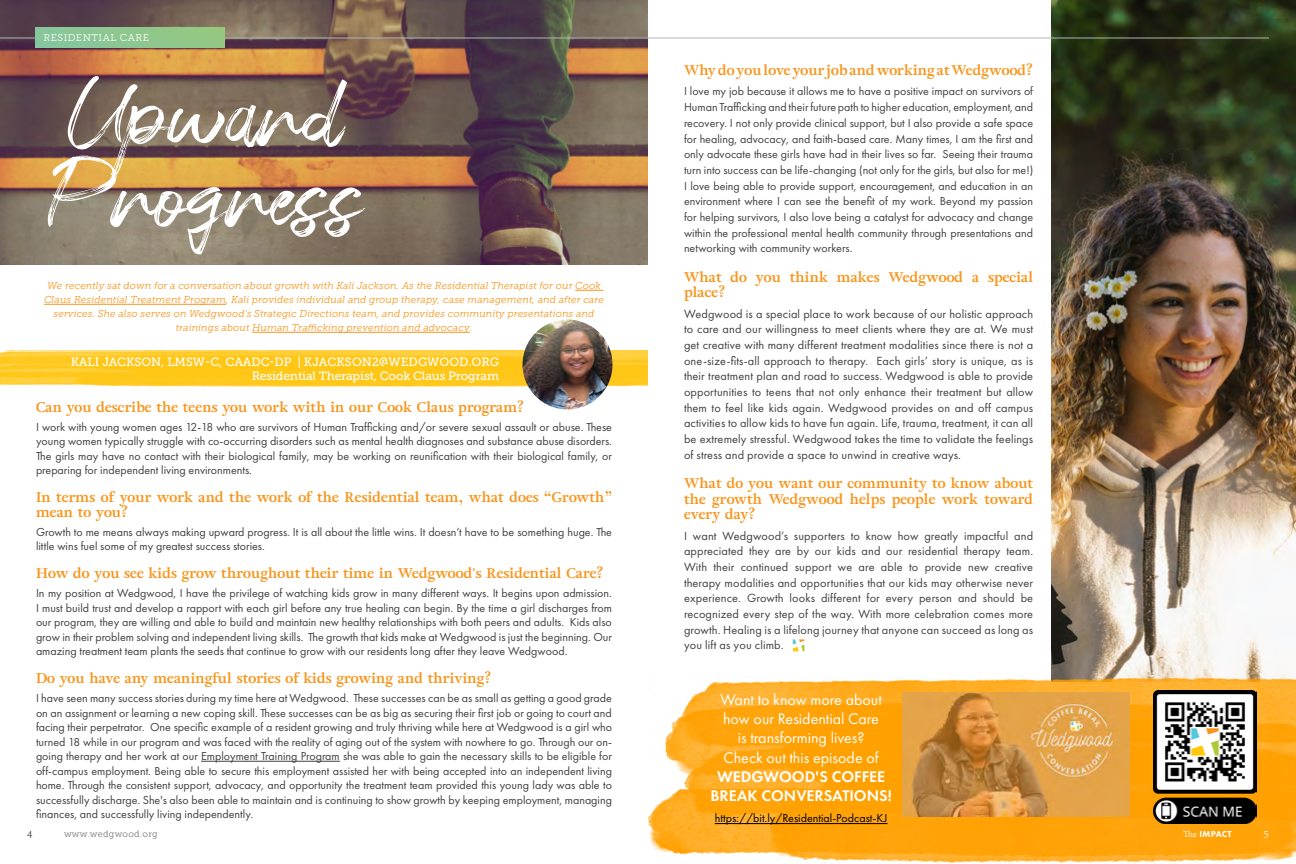
<style>
.page{position:relative;width:1296px;height:864px;background:#fff}
.page>*{position:absolute;margin:0;border:0;box-sizing:border-box;transform-origin:0 0}
.t1{font:97px/81px "Salazur";color:#fff}
.t2{font:16px/19.2px "Futura PT";color:#fff;text-align:center}
.t3{font:600 16px/19.2px "Futura PT";color:#fff;text-align:center}
.t4{font:700 14px/15.7px "Adriane Text";letter-spacing:.01em;color:#f7961e}
.t5{font:12.3px/15.7px "Futura PT";letter-spacing:.01em;color:#414042;text-align:justify}
.t6{font:12px/14.5px "Futura PT";color:#414042;text-align:justify}
.t7{font:12px/14.4px "Museo Slab 500";letter-spacing:-.01em;color:#fff;text-align:right}
.t8{font:12px "Futura PT";color:#000}
.t9{font:12px "Adobe Devanagari";color:#414042}
.t10{font:12px "Adobe Devanagari";color:#fff}
.t11{font:italic 10px/14px "Museo Slab 300";letter-spacing:.01em;color:#f7961e;text-align:center}
.t12{font:10px "Museo Slab 300";letter-spacing:.05em;color:#fff}
.t13{font:9px "Museo Slab 300";letter-spacing:.03em;color:#77787b}
.t14{font:800 9px "Futura PT";letter-spacing:.03em;color:#fff}
.s1{font-family:"Adobe Devanagari";font-weight:400;font-size:10px}
</style>
<div class="page">
<img style="left:1051px;top:0;width:245px;height:676px">
<img style="left:648px;top:676px;width:648px;height:187px">
<hr style="left:201px;top:761px;width:139px;height:1px;background:#414042">
<img style="left:0;top:0;width:648px;height:265px">
<hr style="left:0;top:38px;width:1269px;height:1px;background:#b1b4b6">
<div style="left:36px;top:28px;width:188px;height:19px;background:linear-gradient(to right,#86c69e,#95c780)"></div>
<img style="left:903px;top:693px;width:226px;height:124px">
<hr style="left:715px;top:823px;width:173px;height:1px;background:#000">
<img style="left:1153px;top:690px;width:103px;height:133px">
<img style="left:0;top:350px;width:648px;height:37px">
<img style="left:523px;top:320px;width:90px;height:90px;border-radius:45px">
<svg style="left:793px;top:639px;width:11px;height:12px"></svg>
<svg style="left:575px;top:290px;width:28px;height:1px"></svg>
<hr style="left:44px;top:304px;width:182px;height:1px;background:#f7961e">
<hr style="left:252px;top:332px;width:218px;height:1px;background:#f7961e">
<p class="t12" style="left:43px;top:32px;width:107px">RESIDENTIAL CARE</p>
<h1 class="t1" style="left:49px;top:82px;width:317px">Upward<br>Progress</h1>
<p class="t11" style="left:44px;top:279px;width:561px">We recently sat down for a conversation about growth with Kali Jackson. As the Residential Therapist for our Cook Claus Residential Treatment Program, Kali provides individual and group therapy, case management, and after care services. She also serves on Wedgwood's Strategic Directions team, and provides community presentations and trainings about Human Trafficking prevention and advocacy.</p>
<p class="t7" style="left:71px;top:354px;width:430px">KALI JACKSON, LMSW-C, CAADC-DP | KJACKSON2@WEDGWOOD.ORG<br>Residential Therapist, Cook Claus Program</p>
<p class="t4" style="left:36px;top:399px;width:490px">Can you describe the teens you work with in our Cook Claus program?</p>
<p class="t6" style="left:36px;top:419px;width:578px">I work with young women ages 12-18 who are survivors of Human Trafficking and/or severe sexual assault or abuse. These young women typically struggle with co-occurring disorders such as mental health diagnoses and substance abuse disorders.<br>The girls may have no contact with their biological family, may be working on reunification with their biological family, or preparing for independent living environments.</p>
<p class="t4" style="left:36px;top:490px;width:577px;line-height:14.5px">In terms of your work and the work of the Residential team, what does “Growth” mean to you?</p>
<p class="t6" style="left:36px;top:524px;width:577px">Growth to me means always making upward progress. It is all about the little wins. It doesn’t have to be something huge. The little wins fuel some of my greatest success stories.</p>
<p class="t4" style="left:36px;top:565px;width:569px">How do you see kids grow throughout their time in Wedgwood's Residential Care?</p>
<p class="t6" style="left:36px;top:586px;width:578px">In my position at Wedgwood, I have the privilege of watching kids grow in many different ways. It begins upon admission.<br>I must build trust and develop a rapport with each girl before any true healing can begin. By the time a girl discharges from our program, they are willing and able to build and maintain new healthy relationships with both peers and adults. Kids also grow in their problem solving and independent living skills. The growth that kids make at Wedgwood is just the beginning. Our amazing treatment team plants the seeds that continue to grow with our residents long after they leave Wedgwood.</p>
<p class="t4" style="left:36px;top:670px;width:457px">Do you have any meaningful stories of kids growing and thriving?</p>
<p class="t6" style="left:36px;top:691px;width:578px">I have seen many success stories during my time here at Wedgwood. These successes can be as small as getting a good grade on an assignment or learning a new coping skill. These successes can be as big as securing their first job or going to court and facing their perpetrator. One specific example of a resident growing and truly thriving while here at Wedgwood is a girl who turned 18 while in our program and was faced with the reality of aging out of the system with nowhere to go. Through our on&shy;going therapy and her work at our Employment Training Program she was able to gain the necessary skills to be eligible for off-campus employment. Being able to secure this employment assisted her with being accepted into an independent living home. Through the consistent support, advocacy, and opportunity the treatment team provided this young lady was able to successfully discharge. She's also been able to maintain and is continuing to show growth by keeping employment, managing finances, and successfully living independently.</p>
<p class="t9" style="left:27px;top:827px;width:7px">4</p>
<p class="t13" style="left:64px;top:829px;width:95px">www.wedgwood.org</p>
<p class="t4" style="left:684px;top:63px;width:351px">Why do you love your job and working at Wedgwood?</p>
<p class="t6" style="left:684px;top:84px;width:351px;line-height:15.7px">I love my job because it allows me to have a positive impact on survivors of Human Trafficking and their future path to higher education, employment, and recovery. I not only provide clinical support, but I also provide a safe space for healing, advocacy, and faith-based care. Many times, I am the first and only advocate these girls have had in their lives so far. Seeing their trauma turn into success can be life-changing (not only for the girls, but also for me!)<br>I love being able to provide support, encouragement, and education in an environment where I can see the benefit of my work. Beyond my passion for helping survivors, I also love being a catalyst for advocacy and change within the professional mental health community through presentations and networking with community workers.</p>
<p class="t4" style="left:684px;top:269px;width:351px">What do you think makes Wedgwood a special place?</p>
<p class="t5" style="left:684px;top:306px;width:351px">Wedgwood is a special place to work because of our holistic approach to care and our willingness to meet clients where they are at. We must get creative with many different treatment modalities since there is not a one-size-fits-all approach to therapy. Each girls’ story is unique, as is their treatment plan and road to success. Wedgwood is able to provide opportunities to teens that not only enhance their treatment but allow them to feel like kids again. Wedgwood provides on and off campus activities to allow kids to have fun again. Life, trauma, treatment, it can all be extremely stressful. Wedgwood takes the time to validate the feelings of stress and provide a space to unwind in creative ways.</p>
<p class="t4" style="left:684px;top:475px;width:351px;text-align:justify">What do you want our community to know about the growth Wedgwood helps people work toward every day?</p>
<p class="t5" style="left:684px;top:528px;width:351px">I want Wedgwood’s supporters to know how greatly impactful and appreciated they are by our kids and our residential therapy team.<br>With their continued support we are able to provide new creative therapy modalities and opportunities that our kids may otherwise never experience. Growth looks different for every person and should be recognized every step of the way. With more celebration comes more growth. Healing is a lifelong journey that anyone can succeed as long as you lift as you climb.</p>
<h2 class="t2" style="left:720px;top:690px;width:163px">Want to know more about how our Residential Care is transforming lives?<br>Check out this episode of</h2>
<h2 class="t3" style="left:711px;top:767px;width:183px">WEDGWOOD'S COFFEE<br>BREAK CONVERSATIONS!</h2>
<p class="t8" style="left:715px;top:811px;width:174px">https://bit.ly/Residential-Podcast-KJ</p>
<p class="t14" style="left:1183px;top:828px;width:50px"><span class="s1">The</span> IMPACT</p>
<p class="t10" style="left:1264px;top:827px;width:7px">5</p>
</div>
